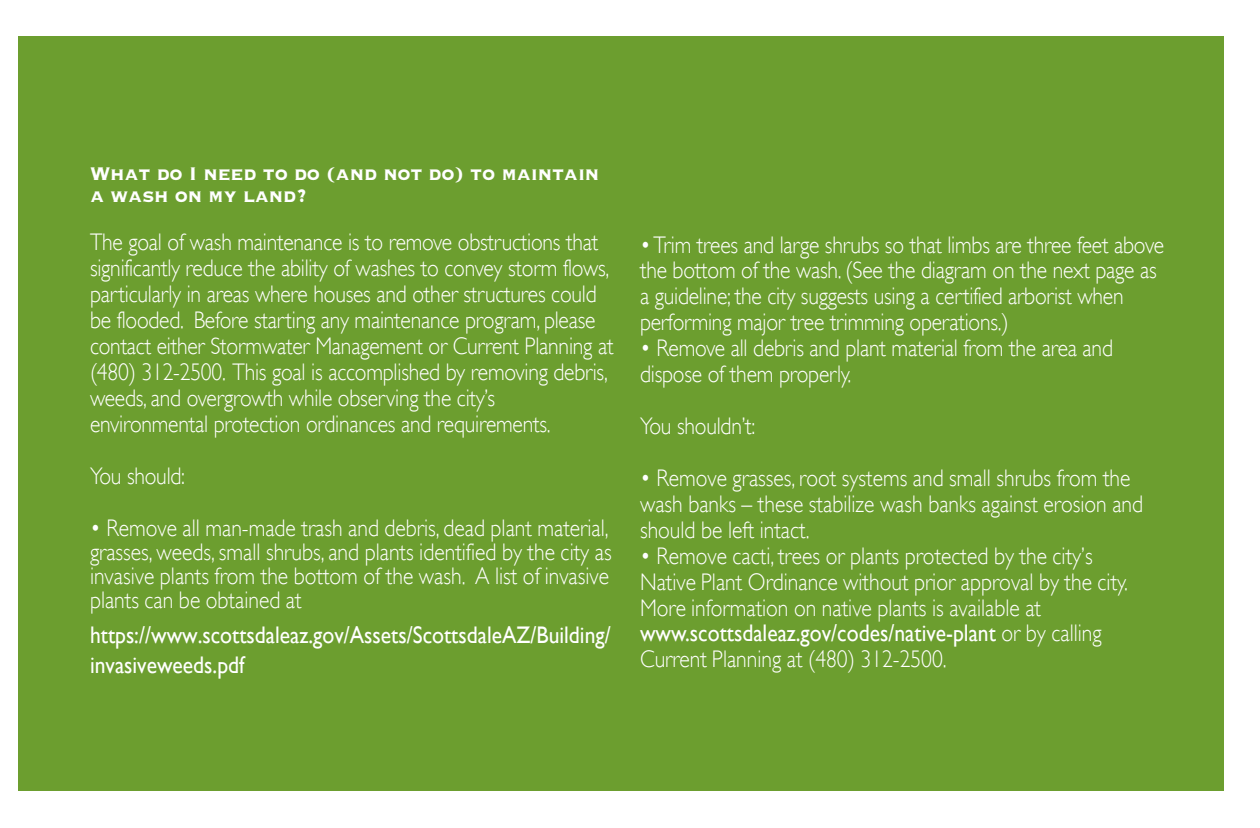
<style>
.page{position:relative;width:1260px;height:828px;background:#fff}
.page>*{position:absolute;margin:0;border:0;box-sizing:border-box;transform-origin:0 0}
.t1{font:300 24px/26px "Gill Sans";letter-spacing:-.01em;color:#fff;scale:.9 1}
.t2{font:24px/30px "Gill Sans";color:#fff;scale:.9 1}
.t3{font:24px/22px "Copperplate Thirty Three BC";letter-spacing:-.01em;color:#fff;scale:.9 1}
.s1{font-weight:400}
</style>
<div class="page">
<div style="left:18px;top:36px;width:1206px;height:755px;background:#6c9e2f"></div>
<p class="t3" style="left:90px;top:161px;width:567px">What do I need to do (and not do) to maintain a wash on my land?</p>
<p class="t1" style="left:90px;top:230px;width:583px">The goal of wash maintenance is to remove obstructions that significantly reduce the ability of washes to convey storm flows, particularly in areas where houses and other structures could be flooded. Before starting any maintenance program, please contact either Stormwater Management or Current Planning at (480) 312-2500. This goal is accomplished by removing debris, weeds, and overgrowth while observing the city’s environmental protection ordinances and requirements.</p>
<p class="t1" style="left:90px;top:463px;width:107px">You should:</p>
<p class="t1" style="left:90px;top:516px;width:581px;line-height:24px">• Remove all man-made trash and debris, dead plant material, grasses, weeds, small shrubs, and plants identified by the city as invasive plants from the bottom of the wash. A list of invasive plants can be obtained at</p>
<p class="t2" style="left:90px;top:620px;width:580px">https://www.scottsdaleaz.gov/Assets/ScottsdaleAZ/Building/ invasiveweeds.pdf</p>
<p class="t1" style="left:640px;top:232px;width:584px">• Trim trees and large shrubs so that limbs are three feet above the bottom of the wash. (See the diagram on the next page as a guideline; the city suggests using a certified arborist when performing major tree trimming operations.)</p>
<p class="t1" style="left:640px;top:336px;width:527px">• Remove all debris and plant material from the area and dispose of them properly.</p>
<p class="t1" style="left:640px;top:414px;width:130px">You shouldn’t:</p>
<p class="t1" style="left:640px;top:466px;width:561px">• Remove grasses, root systems and small shrubs from the wash banks – these stabilize wash banks against erosion and should be left intact.</p>
<p class="t1" style="left:640px;top:543px;width:544px">• Remove cacti, trees or plants protected by the city’s Native Plant Ordinance without prior approval by the city.<br>More information on native plants is available at <span class="s1">www.scottsdaleaz.gov/codes/native-plant</span> or by calling Current Planning at (480) 312-2500.</p>
</div>
